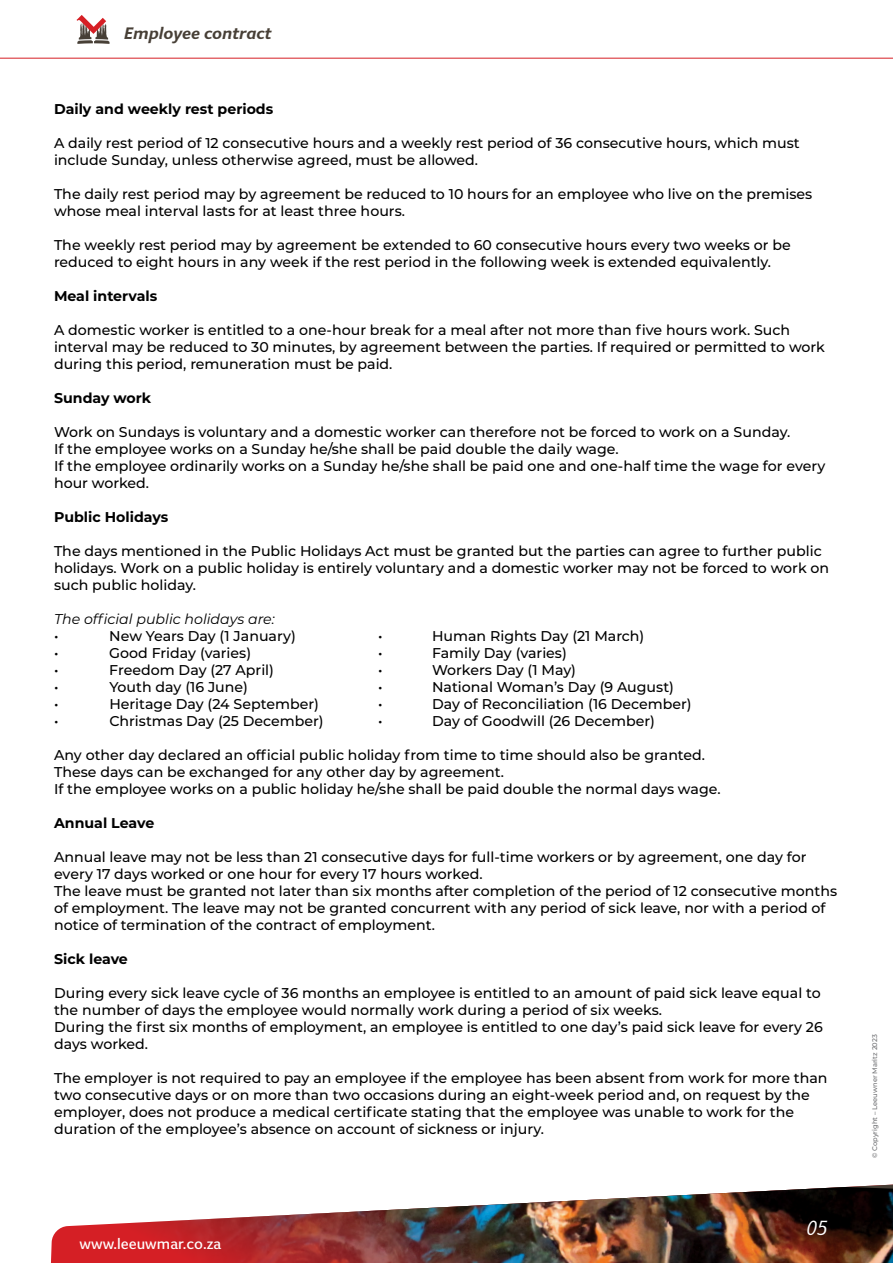
<style>
.page{position:relative;width:893px;height:1263px;background:#fff}
.page>*{position:absolute;margin:0;border:0;box-sizing:border-box;transform-origin:0 0}
.t1{font:italic 20.4px "Giacomo";color:#fff}
.t2{font:italic 700 16.65px "Giacomo";color:#473f36}
.t3{font:500 15px "Giacomo";color:#fff}
.t4{font:500 14.1px/17px "Montserrat";color:#000}
.t5{font:700 14.1px "Montserrat";color:#000}
.t6{font:italic 14.1px "Montserrat";color:#000}
.t7{font:500 6.75px "Montserrat";color:#6d6e71}
</style>
<div class="page">
<hr style="left:0;top:58px;width:893px;height:1px;background:#d61f25">
<svg style="left:77px;top:15px;width:33px;height:29px"></svg>
<svg style="left:51px;top:1226px;width:15px;height:37px"></svg>
<img style="left:66px;top:1184px;width:827px;height:79px">
<p class="t2" style="left:124px;top:23px;width:149px">Employee contract</p>
<p class="t5" style="left:54px;top:98px;width:221px">Daily and weekly rest periods</p>
<p class="t4" style="left:54px;top:134px;width:747px">A daily rest period of 12 consecutive hours and a weekly rest period of 36 consecutive hours, which must include Sunday, unless otherwise agreed, must be allowed.</p>
<p class="t4" style="left:54px;top:185px;width:760px">The daily rest period may by agreement be reduced to 10 hours for an employee who live on the premises whose meal interval lasts for at least three hours.</p>
<p class="t4" style="left:54px;top:236px;width:738px">The weekly rest period may by agreement be extended to 60 consecutive hours every two weeks or be reduced to eight hours in any week if the rest period in the following week is extended equivalently.</p>
<p class="t5" style="left:54px;top:286px;width:105px">Meal intervals</p>
<p class="t4" style="left:54px;top:321px;width:772px">A domestic worker is entitled to a one-hour break for a meal after not more than five hours work. Such interval may be reduced to 30 minutes, by agreement between the parties. If required or permitted to work during this period, remuneration must be paid.</p>
<p class="t5" style="left:54px;top:388px;width:99px">Sunday work</p>
<p class="t4" style="left:54px;top:423px;width:773px">Work on Sundays is voluntary and a domestic worker can therefore not be forced to work on a Sunday.<br>If the employee works on a Sunday he/she shall be paid double the daily wage.<br>If the employee ordinarily works on a Sunday he/she shall be paid one and one-half time the wage for every hour worked.</p>
<p class="t5" style="left:54px;top:507px;width:116px">Public Holidays</p>
<p class="t4" style="left:54px;top:542px;width:777px">The days mentioned in the Public Holidays Act must be granted but the parties can agree to further public holidays. Work on a public holiday is entirely voluntary and a domestic worker may not be forced to work on such public holiday.</p>
<p class="t6" style="left:54px;top:609px;width:222px">The official public holidays are:</p>
<p class="t4" style="left:54px;top:627px;width:6px">•</p>
<p class="t4" style="left:109px;top:627px;width:188px">New Years Day (1 January)</p>
<p class="t4" style="left:378px;top:627px;width:6px">•</p>
<p class="t4" style="left:432px;top:627px;width:214px">Human Rights Day (21 March)</p>
<p class="t4" style="left:54px;top:644px;width:6px">•</p>
<p class="t4" style="left:109px;top:644px;width:143px">Good Friday (varies)</p>
<p class="t4" style="left:378px;top:644px;width:6px">•</p>
<p class="t4" style="left:432px;top:644px;width:136px">Family Day (varies)</p>
<p class="t4" style="left:54px;top:661px;width:6px">•</p>
<p class="t4" style="left:109px;top:661px;width:166px">Freedom Day (27 April)</p>
<p class="t4" style="left:378px;top:661px;width:6px">•</p>
<p class="t4" style="left:432px;top:661px;width:146px">Workers Day (1 May)</p>
<p class="t4" style="left:54px;top:678px;width:6px">•</p>
<p class="t4" style="left:109px;top:678px;width:140px">Youth day (16 June)</p>
<p class="t4" style="left:378px;top:678px;width:6px">•</p>
<p class="t4" style="left:432px;top:678px;width:243px">National Woman’s Day (9 August)</p>
<p class="t4" style="left:54px;top:695px;width:6px">•</p>
<p class="t4" style="left:109px;top:695px;width:211px">Heritage Day (24 September)</p>
<p class="t4" style="left:378px;top:695px;width:6px">•</p>
<p class="t4" style="left:432px;top:695px;width:261px">Day of Reconciliation (16 December)</p>
<p class="t4" style="left:54px;top:712px;width:6px">•</p>
<p class="t4" style="left:109px;top:712px;width:216px">Christmas Day (25 December)</p>
<p class="t4" style="left:378px;top:712px;width:6px">•</p>
<p class="t4" style="left:432px;top:712px;width:224px">Day of Goodwill (26 December)</p>
<p class="t4" style="left:54px;top:746px;width:668px">Any other day declared an official public holiday from time to time should also be granted.<br>These days can be exchanged for any other day by agreement.<br>If the employee works on a public holiday he/she shall be paid double the normal days wage.</p>
<p class="t5" style="left:54px;top:813px;width:102px">Annual Leave</p>
<p class="t4" style="left:54px;top:848px;width:785px">Annual leave may not be less than 21 consecutive days for full-time workers or by agreement, one day for every 17 days worked or one hour for every 17 hours worked.<br>The leave must be granted not later than six months after completion of the period of 12 consecutive months of employment. The leave may not be granted concurrent with any period of sick leave, nor with a period of notice of termination of the contract of employment.</p>
<p class="t5" style="left:54px;top:949px;width:75px">Sick leave</p>
<p class="t4" style="left:54px;top:984px;width:770px">During every sick leave cycle of 36 months an employee is entitled to an amount of paid sick leave equal to the number of days the employee would normally work during a period of six weeks.<br>During the first six months of employment, an employee is entitled to one day’s paid sick leave for every 26 days worked.</p>
<p class="t4" style="left:54px;top:1069px;width:775px">The employer is not required to pay an employee if the employee has been absent from work for more than two consecutive days or on more than two occasions during an eight-week period and, on request by the employer, does not produce a medical certificate stating that the employee was unable to work for the duration of the employee’s absence on account of sickness or injury.</p>
<p class="t3" style="left:80px;top:1235px;width:143px">www.leeuwmar.co.za</p>
<h1 class="t1" style="left:806px;top:1216px;width:23px">05</h1>
<p class="t7" style="left:870px;top:1158px;width:125px;rotate:-90deg">© Copyright – Leeuwner Maritz 2023</p>
</div>
